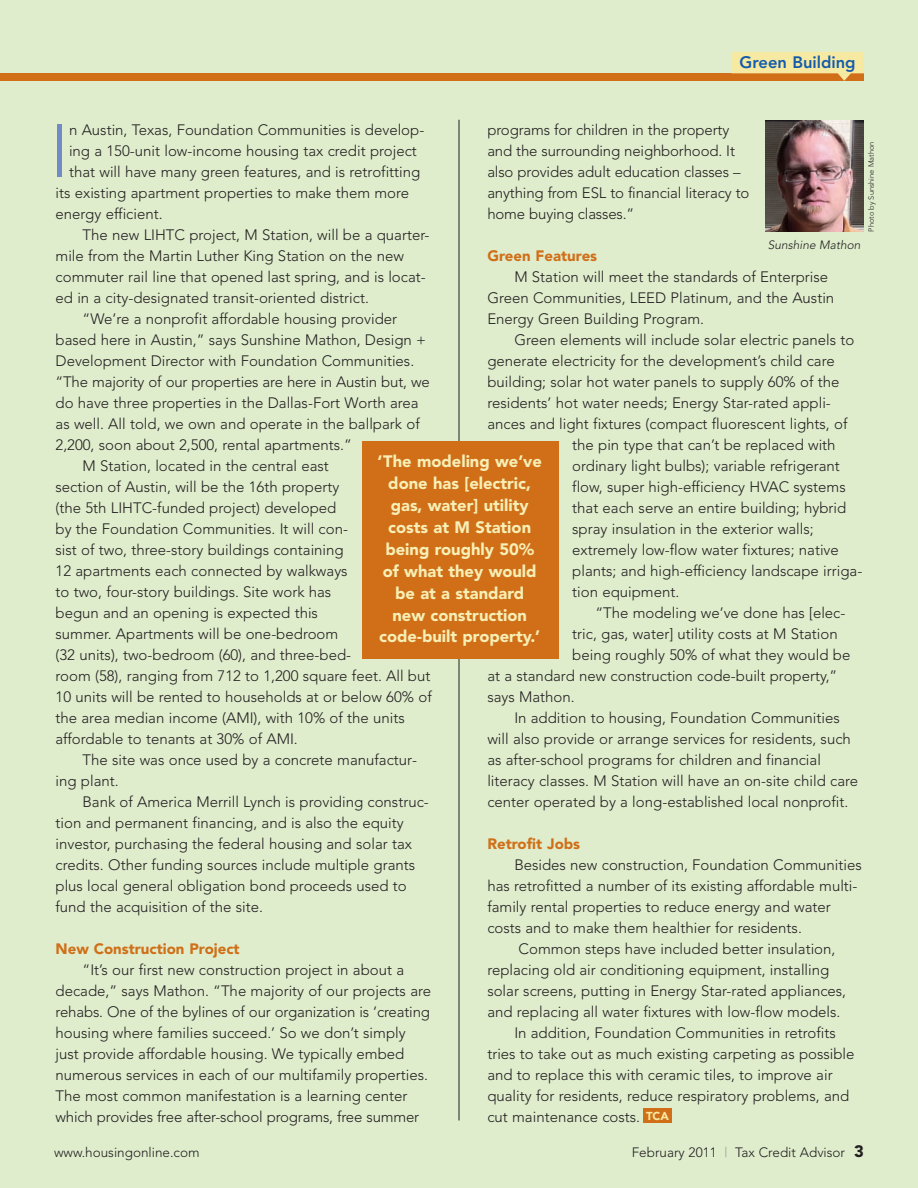
<style>
.page{position:relative;width:918px;height:1188px;background:#dfedcd}
.page>*{position:absolute;margin:0;border:0;box-sizing:border-box;transform-origin:0 0}
.t1{font:300 74.25px "Avenir";color:#728ac5}
.t2{font:900 16.5px/21.9px "Avenir";color:#f7efb5;text-align:center}
.t3{font:800 16.5px "Avenir";color:#135cab}
.t4{font:300 15px/21px "Avenir";color:#231f20}
.t5{font:900 15px "Avenir";color:#d06f18}
.t6{font:300 13.5px "Avenir";color:#231f20}
.t7{font:italic 300 12px "Avenir";color:#231f20}
.t8{font:900 11.55px "Avenir";color:#f6e9a2}
.t9{font:300 7.5px "Avenir";color:#231f20}
.s1{color:#939598}
.s2{font-weight:900;font-size:16.5px}
</style>
<div class="page">
<div style="left:0;top:73px;width:864px;height:8px;background:#d06f18"></div>
<svg style="left:732px;top:52px;width:132px;height:29px"></svg>
<hr style="left:459px;top:120px;width:1px;height:1000px;background:#231f20">
<img style="left:765px;top:120px;width:99px;height:112px">
<div style="left:644px;top:1109px;width:28px;height:14px;background:#d06f18"></div>
<div style="left:363px;top:442px;width:196px;height:217px;background:#d06f18"></div>
<p class="t3" style="left:740px;top:56px;width:118px">Green Building</p>
<h1 class="t1" style="left:50px;top:121px;width:21px">I</h1>
<p class="t4" style="left:69px;top:120px;width:357px">n Austin, Texas, Foundation Communities is develop-</p>
<p class="t4" style="left:487px;top:121px;width:264px">programs for children in the property and the surrounding neighborhood. It also provides adult education classes – anything from ESL to financial literacy to home buying classes.”</p>
<p class="t5" style="left:487px;top:250px;width:111px">Green Features</p>
<p class="t4" style="left:487px;top:268px;width:348px;text-indent:27px">M Station will meet the standards of Enterprise<br>Green Communities, LEED Platinum, and the Austin<br>Energy Green Building Program.</p>
<p class="t4" style="left:514px;top:331px;width:342px">Green elements will include solar electric panels to</p>
<p class="t4" style="left:487px;top:352px;width:349px">generate electricity for the development’s child care</p>
<p class="t4" style="left:487px;top:373px;width:354px">building; solar hot water panels to supply 60% of the</p>
<p class="t4" style="left:487px;top:394px;width:345px">residents’ hot water needs; Energy Star-rated appli-</p>
<p class="t4" style="left:487px;top:415px;width:362px">ances and light fixtures (compact fluorescent lights, of</p>
<p class="t4" style="left:572px;top:436px;width:265px">the pin type that can’t be replaced with</p>
<p class="t4" style="left:572px;top:457px;width:269px">ordinary light bulbs); variable refrigerant</p>
<p class="t4" style="left:572px;top:478px;width:275px">flow, super high-efficiency HVAC systems</p>
<p class="t4" style="left:572px;top:499px;width:276px">that each serve an entire building; hybrid</p>
<p class="t4" style="left:572px;top:520px;width:243px">spray insulation in the exterior walls;</p>
<p class="t4" style="left:572px;top:541px;width:268px">extremely low-flow water fixtures; native</p>
<p class="t4" style="left:572px;top:562px;width:292px">plants; and high-efficiency landscape irriga-</p>
<p class="t4" style="left:572px;top:583px;width:109px">tion equipment.</p>
<p class="t4" style="left:595px;top:604px;width:252px">“The modeling we’ve done has [elec-</p>
<p class="t4" style="left:572px;top:625px;width:267px">tric, gas, water] utility costs at M Station</p>
<p class="t4" style="left:572px;top:646px;width:280px">being roughly 50% of what they would be</p>
<p class="t4" style="left:487px;top:667px;width:352px">at a standard new construction code-built property,”</p>
<p class="t4" style="left:487px;top:688px;width:89px">says Mathon.</p>
<p class="t4" style="left:514px;top:709px;width:327px">In addition to housing, Foundation Communities</p>
<p class="t4" style="left:487px;top:730px;width:365px">will also provide or arrange services for residents, such</p>
<p class="t4" style="left:487px;top:751px;width:335px">as after-school programs for children and financial</p>
<p class="t4" style="left:487px;top:772px;width:372px">literacy classes. M Station will have an on-site child care</p>
<p class="t4" style="left:487px;top:793px;width:363px">center operated by a long-established local nonprofit.</p>
<p class="t5" style="left:487px;top:838px;width:94px">Retrofit Jobs</p>
<p class="t4" style="left:514px;top:856px;width:349px">Besides new construction, Foundation Communities</p>
<p class="t4" style="left:487px;top:877px;width:372px">has retrofitted a number of its existing affordable multi-</p>
<p class="t4" style="left:487px;top:898px;width:345px">family rental properties to reduce energy and water</p>
<p class="t4" style="left:487px;top:919px;width:316px">costs and to make them healthier for residents.</p>
<p class="t4" style="left:519px;top:940px;width:318px">Common steps have included better insulation,</p>
<p class="t4" style="left:487px;top:961px;width:343px">replacing old air conditioning equipment, installing</p>
<p class="t4" style="left:487px;top:982px;width:360px">solar screens, putting in Energy Star-rated appliances,</p>
<p class="t4" style="left:487px;top:1003px;width:355px">and replacing all water fixtures with low-flow models.</p>
<p class="t4" style="left:514px;top:1024px;width:323px">In addition, Foundation Communities in retrofits</p>
<p class="t4" style="left:487px;top:1045px;width:369px">tries to take out as much existing carpeting as possible</p>
<p class="t4" style="left:487px;top:1066px;width:347px">and to replace this with ceramic tiles, to improve air</p>
<p class="t4" style="left:487px;top:1087px;width:363px">quality for residents, reduce respiratory problems, and</p>
<p class="t4" style="left:487px;top:1108px;width:154px">cut maintenance costs.</p>
<p class="t9" style="left:868px;top:232px;width:92px;rotate:-90deg">Photo by Sunshine Mathon</p>
<p class="t4" style="left:69px;top:141px;width:349px">ing a 150-unit low-income housing tax credit project</p>
<p class="t4" style="left:69px;top:162px;width:353px">that will have many green features, and is retrofitting</p>
<p class="t4" style="left:56px;top:183px;width:355px">its existing apartment properties to make them more</p>
<p class="t4" style="left:56px;top:204px;width:109px">energy efficient.</p>
<p class="t4" style="left:83px;top:225px;width:349px">The new LIHTC project, M Station, will be a quarter-</p>
<p class="t4" style="left:56px;top:246px;width:350px">mile from the Martin Luther King Station on the new</p>
<p class="t4" style="left:56px;top:267px;width:372px">commuter rail line that opened last spring, and is locat-</p>
<p class="t4" style="left:56px;top:288px;width:315px">ed in a city-designated transit-oriented district.</p>
<p class="t4" style="left:83px;top:309px;width:316px">“We’re a nonprofit affordable housing provider</p>
<p class="t4" style="left:56px;top:330px;width:372px">based here in Austin,” says Sunshine Mathon, Design +</p>
<p class="t4" style="left:56px;top:351px;width:360px">Development Director with Foundation Communities.</p>
<p class="t4" style="left:56px;top:372px;width:376px">“The majority of our properties are here in Austin but, we</p>
<p class="t4" style="left:56px;top:393px;width:365px">do have three properties in the Dallas-Fort Worth area</p>
<p class="t4" style="left:56px;top:414px;width:366px">as well. All told, we own and operate in the ballpark of</p>
<p class="t4" style="left:56px;top:435px;width:298px">2,200, soon about 2,500, rental apartments.”</p>
<p class="t4" style="left:83px;top:456px;width:248px">M Station, located in the central east</p>
<p class="t4" style="left:56px;top:477px;width:285px">section of Austin, will be the 16th property</p>
<p class="t4" style="left:56px;top:498px;width:282px">(the 5th LIHTC-funded project) developed</p>
<p class="t4" style="left:56px;top:519px;width:294px">by the Foundation Communities. It will con-</p>
<p class="t4" style="left:56px;top:540px;width:290px">sist of two, three-story buildings containing</p>
<p class="t4" style="left:56px;top:561px;width:294px">12 apartments each connected by walkways</p>
<p class="t4" style="left:56px;top:582px;width:277px">to two, four-story buildings. Site work has</p>
<p class="t4" style="left:56px;top:603px;width:264px">begun and an opening is expected this</p>
<p class="t4" style="left:56px;top:624px;width:284px">summer. Apartments will be one-bedroom</p>
<p class="t4" style="left:56px;top:645px;width:297px">(32 units), two-bedroom (60), and three-bed-</p>
<p class="t4" style="left:56px;top:666px;width:376px">room (58), ranging from 712 to 1,200 square feet. All but</p>
<p class="t4" style="left:56px;top:687px;width:378px">10 units will be rented to households at or below 60% of</p>
<p class="t4" style="left:56px;top:708px;width:351px">the area median income (AMI), with 10% of the units</p>
<p class="t4" style="left:56px;top:729px;width:244px">affordable to tenants at 30% of AMI.</p>
<p class="t4" style="left:83px;top:750px;width:336px">The site was once used by a concrete manufactur-</p>
<p class="t4" style="left:56px;top:771px;width:65px">ing plant.</p>
<p class="t4" style="left:83px;top:792px;width:348px">Bank of America Merrill Lynch is providing construc-</p>
<p class="t4" style="left:56px;top:813px;width:350px">tion and permanent financing, and is also the equity</p>
<p class="t4" style="left:56px;top:834px;width:358px">investor, purchasing the federal housing and solar tax</p>
<p class="t4" style="left:56px;top:855px;width:361px">credits. Other funding sources include multiple grants</p>
<p class="t4" style="left:56px;top:876px;width:353px">plus local general obligation bond proceeds used to</p>
<p class="t4" style="left:56px;top:897px;width:209px">fund the acquisition of the site.</p>
<p class="t5" style="left:56px;top:943px;width:186px">New Construction Project</p>
<p class="t4" style="left:56px;top:960px;width:377px;text-indent:27px">“It’s our first new construction project in about a decade,” says Mathon. “The majority of our projects are rehabs. One of the bylines of our organization is ‘creating housing where families succeed.’ So we don’t simply just provide affordable housing. We typically embed numerous services in each of our multifamily properties.<br>The most common manifestation is a learning center which provides free after-school programs, free summer</p>
<p class="t7" style="left:768px;top:240px;width:94px">Sunshine Mathon</p>
<p class="t2" style="left:377px;top:452px;width:166px">‘The modeling we’ve done has [electric, gas, water] utility costs at M Station being roughly 50% of what they would be at a standard new construction code-built property.’</p>
<p class="t8" style="left:646px;top:1111px;width:24px">TCA</p>
<p class="t6" style="left:54px;top:1147px;width:147px">www.housingonline.com</p>
<p class="t6" style="left:632px;top:1147px;width:234px">February 2011 <span class="s1">|</span> Tax Credit Advisor <span class="s2">3</span></p>
</div>
